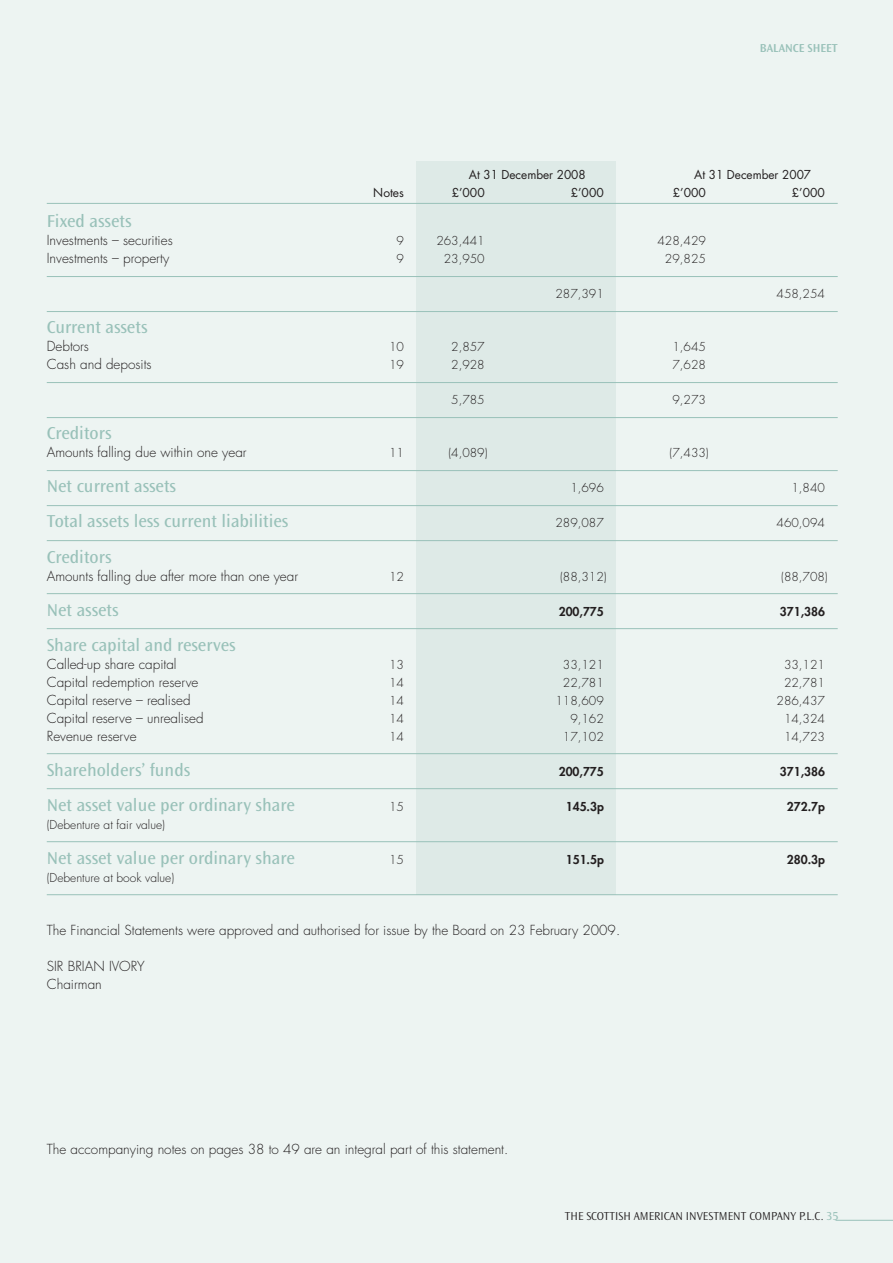
<style>
.page{position:relative;width:893px;height:1263px;background:#edf4f2}
.page>*{position:absolute;margin:0;border:0;box-sizing:border-box;transform-origin:0 0}
.t1{font:18px "Ocean Sans";color:#99c1b9}
.t2{font:300 13.5px/18px "Futura";color:#231f20}
.t3{font:300 12px "Futura";color:#231f20}
.t4{font:12px "Futura";color:#231f20}
.t5{font:800 12px "Futura";color:#231f20}
.t6{font:300 12px "Ocean Sans";color:#231f20}
.t7{font:600 12px "Ocean Sans";color:#99c1b9}
.s1{font-weight:400;color:#99c1b9}
</style>
<div class="page">
<hr style="left:835px;top:1220px;width:58px;height:1px;background:#99c1b9">
<div style="left:416px;top:162px;width:200px;height:733px;background:#deeae7"></div>
<hr style="left:47px;top:203px;width:791px;height:1px;background:#99c1b9">
<hr style="left:47px;top:276px;width:791px;height:1px;background:#99c1b9">
<hr style="left:47px;top:311px;width:791px;height:1px;background:#99c1b9">
<hr style="left:47px;top:382px;width:791px;height:1px;background:#99c1b9">
<hr style="left:47px;top:417px;width:791px;height:1px;background:#99c1b9">
<hr style="left:47px;top:470px;width:791px;height:1px;background:#99c1b9">
<hr style="left:47px;top:505px;width:791px;height:1px;background:#99c1b9">
<hr style="left:47px;top:540px;width:791px;height:1px;background:#99c1b9">
<hr style="left:47px;top:593px;width:791px;height:1px;background:#99c1b9">
<hr style="left:47px;top:628px;width:791px;height:1px;background:#99c1b9">
<hr style="left:47px;top:753px;width:791px;height:1px;background:#99c1b9">
<hr style="left:47px;top:788px;width:791px;height:1px;background:#99c1b9">
<hr style="left:47px;top:841px;width:791px;height:1px;background:#99c1b9">
<hr style="left:47px;top:894px;width:791px;height:1px;background:#99c1b9">
<p class="t7" style="left:760px;top:41px;width:77px">BALANCE SHEET</p>
<p class="t4" style="left:469px;top:167px;width:119px">At 31 December 2008</p>
<p class="t4" style="left:694px;top:167px;width:119px">At 31 December 2007</p>
<p class="t4" style="left:373px;top:185px;width:32px">Notes</p>
<p class="t4" style="left:452px;top:185px;width:35px">£’000</p>
<p class="t4" style="left:571px;top:185px;width:35px">£’000</p>
<p class="t4" style="left:673px;top:185px;width:35px">£’000</p>
<p class="t4" style="left:792px;top:185px;width:35px">£’000</p>
<h1 class="t1" style="left:47px;top:212px;width:86px">Fixed assets</h1>
<p class="t2" style="left:47px;top:232px;width:127px">Investments – securities</p>
<p class="t3" style="left:396px;top:234px;width:9px">9</p>
<p class="t3" style="left:436px;top:234px;width:50px">263,441</p>
<p class="t3" style="left:657px;top:234px;width:50px">428,429</p>
<p class="t2" style="left:47px;top:250px;width:124px">Investments – property</p>
<p class="t3" style="left:396px;top:252px;width:9px">9</p>
<p class="t3" style="left:444px;top:252px;width:42px">23,950</p>
<p class="t3" style="left:665px;top:252px;width:42px">29,825</p>
<p class="t3" style="left:555px;top:287px;width:50px">287,391</p>
<p class="t3" style="left:777px;top:287px;width:50px">458,254</p>
<h1 class="t1" style="left:47px;top:318px;width:102px">Current assets</h1>
<p class="t2" style="left:47px;top:338px;width:44px">Debtors</p>
<p class="t3" style="left:389px;top:340px;width:16px">10</p>
<p class="t3" style="left:451px;top:340px;width:35px">2,857</p>
<p class="t3" style="left:672px;top:340px;width:35px">1,645</p>
<p class="t2" style="left:47px;top:356px;width:106px">Cash and deposits</p>
<p class="t3" style="left:389px;top:358px;width:16px">19</p>
<p class="t3" style="left:451px;top:358px;width:35px">2,928</p>
<p class="t3" style="left:672px;top:358px;width:35px">7,628</p>
<p class="t3" style="left:451px;top:393px;width:35px">5,785</p>
<p class="t3" style="left:672px;top:393px;width:35px">9,273</p>
<h1 class="t1" style="left:47px;top:424px;width:66px">Creditors</h1>
<p class="t2" style="left:47px;top:444px;width:201px">Amounts falling due within one year</p>
<p class="t3" style="left:389px;top:446px;width:16px">11</p>
<p class="t3" style="left:448px;top:446px;width:41px">(4,089)</p>
<p class="t3" style="left:669px;top:446px;width:41px">(7,433)</p>
<h1 class="t1" style="left:47px;top:477px;width:131px">Net current assets</h1>
<p class="t3" style="left:570px;top:481px;width:35px">1,696</p>
<p class="t3" style="left:791px;top:481px;width:35px">1,840</p>
<h1 class="t1" style="left:47px;top:512px;width:243px">Total assets less current liabilities</h1>
<p class="t3" style="left:555px;top:516px;width:50px">289,087</p>
<p class="t3" style="left:777px;top:516px;width:50px">460,094</p>
<h1 class="t1" style="left:47px;top:547px;width:66px">Creditors</h1>
<p class="t2" style="left:47px;top:567px;width:253px">Amounts falling due after more than one year</p>
<p class="t3" style="left:389px;top:569px;width:16px">12</p>
<p class="t3" style="left:560px;top:569px;width:48px">(88,312)</p>
<p class="t3" style="left:781px;top:569px;width:48px">(88,708)</p>
<h1 class="t1" style="left:47px;top:600px;width:73px">Net assets</h1>
<p class="t5" style="left:559px;top:603px;width:47px">200,775</p>
<p class="t5" style="left:780px;top:603px;width:47px">371,386</p>
<h1 class="t1" style="left:47px;top:635px;width:190px">Share capital and reserves</h1>
<p class="t2" style="left:47px;top:655px;width:131px">Called-up share capital</p>
<p class="t3" style="left:389px;top:657px;width:16px">13</p>
<p class="t3" style="left:563px;top:657px;width:42px">33,121</p>
<p class="t3" style="left:784px;top:657px;width:42px">33,121</p>
<p class="t2" style="left:47px;top:673px;width:153px">Capital redemption reserve</p>
<p class="t3" style="left:389px;top:675px;width:16px">14</p>
<p class="t3" style="left:563px;top:675px;width:42px">22,781</p>
<p class="t3" style="left:784px;top:675px;width:42px">22,781</p>
<p class="t2" style="left:47px;top:691px;width:145px">Capital reserve – realised</p>
<p class="t3" style="left:389px;top:693px;width:16px">14</p>
<p class="t3" style="left:555px;top:693px;width:50px">118,609</p>
<p class="t3" style="left:777px;top:693px;width:50px">286,437</p>
<p class="t2" style="left:47px;top:709px;width:158px">Capital reserve – unrealised</p>
<p class="t3" style="left:389px;top:711px;width:16px">14</p>
<p class="t3" style="left:570px;top:711px;width:35px">9,162</p>
<p class="t3" style="left:784px;top:711px;width:42px">14,324</p>
<p class="t2" style="left:47px;top:727px;width:91px">Revenue reserve</p>
<p class="t3" style="left:389px;top:729px;width:16px">14</p>
<p class="t3" style="left:563px;top:729px;width:42px">17,102</p>
<p class="t3" style="left:784px;top:729px;width:42px">14,723</p>
<h1 class="t1" style="left:47px;top:760px;width:145px">Shareholders’ funds</h1>
<p class="t5" style="left:559px;top:763px;width:47px">200,775</p>
<p class="t5" style="left:780px;top:763px;width:47px">371,386</p>
<h1 class="t1" style="left:47px;top:795px;width:249px">Net asset value per ordinary share</h1>
<p class="t3" style="left:389px;top:799px;width:16px">15</p>
<p class="t5" style="left:566px;top:798px;width:39px">145.3p</p>
<p class="t5" style="left:787px;top:798px;width:39px">272.7p</p>
<p class="t3" style="left:47px;top:817px;width:120px">(Debenture at fair value)</p>
<h1 class="t1" style="left:47px;top:848px;width:249px">Net asset value per ordinary share</h1>
<p class="t3" style="left:389px;top:852px;width:16px">15</p>
<p class="t5" style="left:566px;top:851px;width:39px">151.5p</p>
<p class="t5" style="left:787px;top:851px;width:39px">280.3p</p>
<p class="t3" style="left:47px;top:870px;width:129px">(Debenture at book value)</p>
<p class="t2" style="left:47px;top:921px;width:575px">The Financial Statements were approved and authorised for issue by the Board on 23 February 2009.</p>
<p class="t2" style="left:47px;top:957px;width:99px">SIR BRIAN IVORY<br>Chairman</p>
<p class="t2" style="left:47px;top:1141px;width:463px">The accompanying notes on pages 38 to 49 are an integral part of this statement.</p>
<p class="t6" style="left:565px;top:1210px;width:275px">THE SCOTTISH AMERICAN INVESTMENT COMPANY P.L.C. <span class="s1">35</span></p>
</div>
